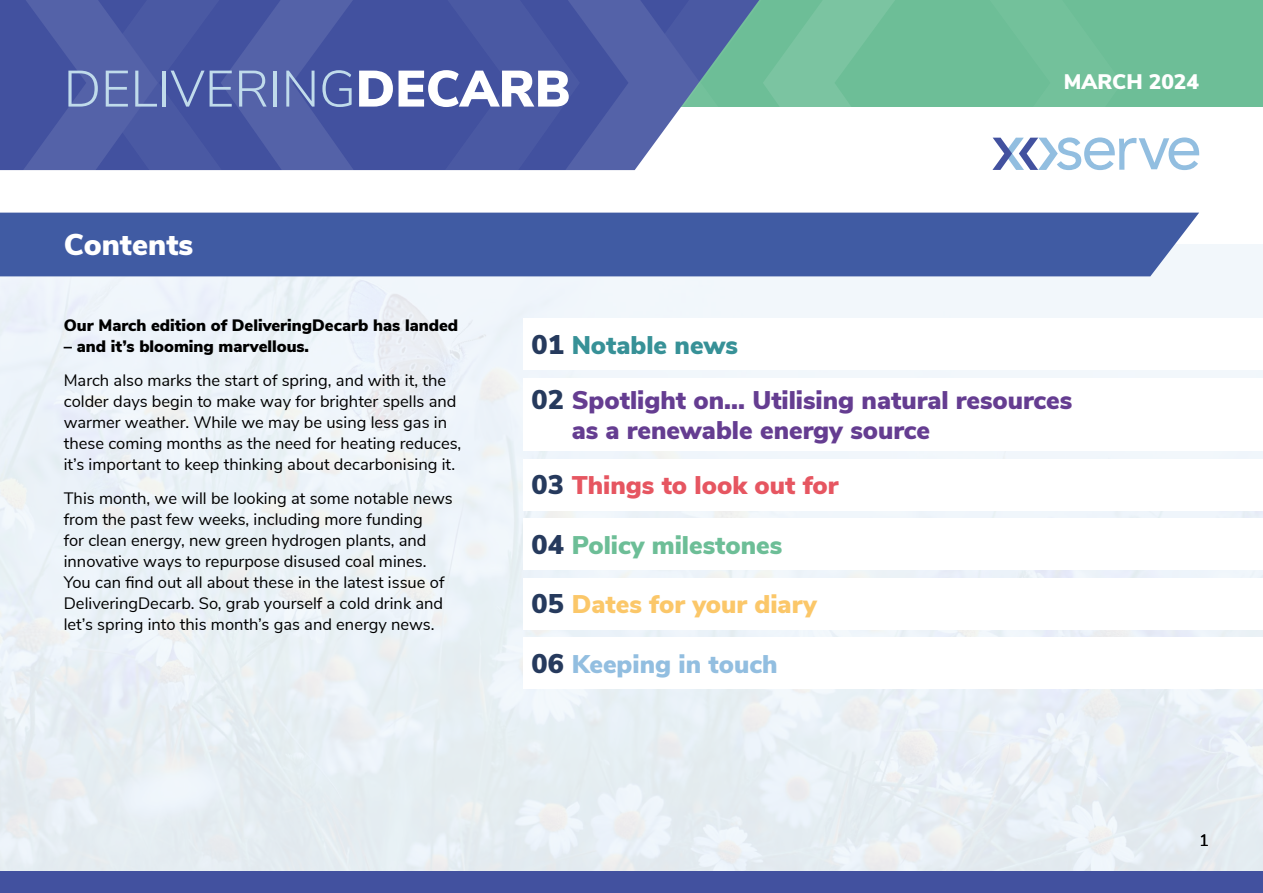
<style>
.page{position:relative;width:1263px;height:893px;background:#fff}
.page>*{position:absolute;margin:0;border:0;box-sizing:border-box;transform-origin:0 0}
.t1{font:300 51px "Nunito Sans";color:#c0dbeb}
.t2{font:900 30px "Nunito Sans";color:#fff}
.t3{font:900 25.5px/55.2px "Nunito Sans";color:#653d91}
.t4{font:900 25.5px "Nunito Sans";color:#e65661}
.t5{font:900 25.5px "Nunito Sans";color:#fbc769}
.t6{font:900 25.5px "Nunito Sans";color:#6dbe97}
.t7{font:900 25.5px "Nunito Sans";color:#92bee0}
.t8{font:900 21px "Nunito Sans";color:#fff}
.t9{font:16.5px/21px "Nunito Sans";color:#000}
.t10{font:900 16.5px "Nunito Sans";color:#000}
.s1{font-weight:900;color:#fff}
.s2{font-size:27px;color:#263a5d}
.s3{color:#379197}
</style>
<div class="page">
<img style="left:0;top:244px;width:1263px;height:628px">
<div style="left:361px;top:0;width:902px;height:106px;background:#6dbe97"></div>
<div style="left:0;top:872px;width:1263px;height:21px;background:#42519f"></div>
<svg style="left:0;top:0;width:1199px;height:170px"></svg>
<div style="left:0;top:213px;width:1199px;height:63px;background:#405ba3"></div>
<div style="left:523px;top:319px;width:740px;height:51px;background:#fff"></div>
<div style="left:523px;top:378px;width:740px;height:73px;background:#fff"></div>
<div style="left:523px;top:519px;width:740px;height:51px;background:#fff"></div>
<div style="left:523px;top:578px;width:740px;height:51px;background:#fff"></div>
<div style="left:523px;top:459px;width:740px;height:51px;background:#fff"></div>
<div style="left:523px;top:638px;width:740px;height:51px;background:#fff"></div>
<h1 class="t1" style="left:64px;top:52px;width:508px">DELIVERING<span class="s1">DECARB</span></h1>
<p class="t8" style="left:1064px;top:67px;width:137px">MARCH 2024</p>
<h2 class="t2" style="left:64px;top:223px;width:131px">Contents</h2>
<p class="t10" style="left:64px;top:313px;width:396px">Our March edition of DeliveringDecarb has landed</p>
<p class="t10" style="left:64px;top:334px;width:247px">– and it’s blooming marvellous.</p>
<p class="t9" style="left:64px;top:369px;width:399px">March also marks the start of spring, and with it, the colder days begin to make way for brighter spells and warmer weather. While we may be using less gas in these coming months as the need for heating reduces, it’s important to keep thinking about decarbonising it.</p>
<p class="t9" style="left:64px;top:487px;width:390px">This month, we will be looking at some notable news from the past few weeks, including more funding<br>for clean energy, new green hydrogen plants, and innovative ways to repurpose disused coal mines.<br>You can find out all about these in the latest issue of DeliveringDecarb. So, grab yourself a cold drink and let’s spring into this month’s gas and energy news.</p>
<h3 class="t3" style="left:531px;top:316px;width:542px"><span class="s2">01</span> <span class="s3">Notable news<br></span><span class="s2">02</span> Spotlight on... Utilising natural resources</h3>
<h3 class="t3" style="left:572px;top:402px;width:360px">as a renewable energy source</h3>
<h3 class="t4" style="left:531px;top:466px;width:308px"><span class="s2">03</span> Things to look out for</h3>
<h3 class="t6" style="left:531px;top:526px;width:252px"><span class="s2">04</span> Policy milestones</h3>
<h3 class="t5" style="left:531px;top:586px;width:287px"><span class="s2">05</span> Dates for your diary</h3>
<h3 class="t7" style="left:531px;top:645px;width:247px"><span class="s2">06</span> Keeping in touch</h3>
<p class="t9" style="left:1199px;top:829px;width:11px">1</p>
</div>
